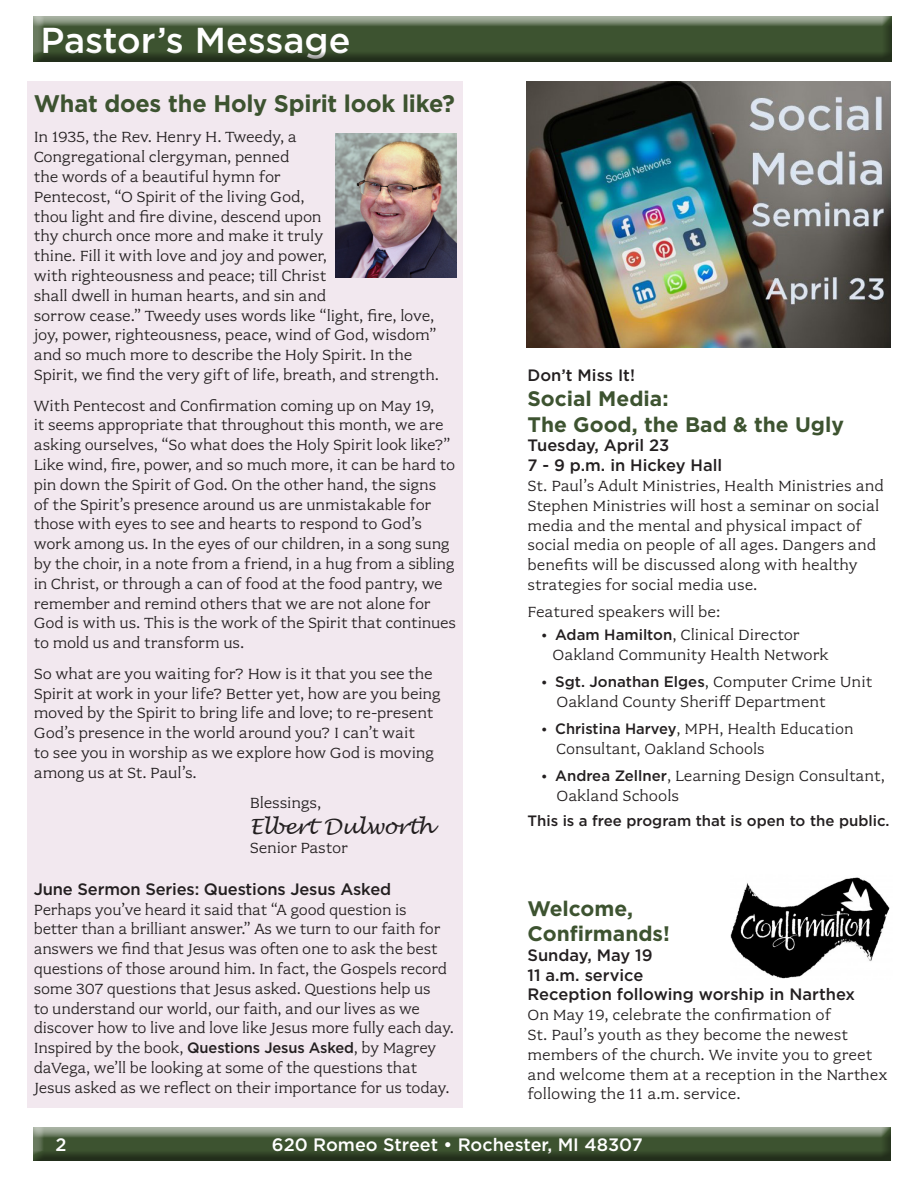
<style>
.page{position:relative;width:918px;height:1188px;background:#fff}
.page>*{position:absolute;margin:0;border:0;box-sizing:border-box;transform-origin:0 0}
.t1{font:500 36px "Gotham";color:#fff}
.t2{font:700 24px "Gotham";letter-spacing:-.01em;color:#3d5330}
.t3{font:700 21px "Gotham";color:#3d5330}
.t4{font:italic 21px "Lucida Handwriting";letter-spacing:-.01em;color:#231f20}
.t5{font:500 18px "Gotham";color:#fff}
.t6{font:16.5px/19.8px "Fairplex Wide OT";letter-spacing:-.01em;color:#231f20}
.t7{font:16.5px/19.8px "Fairplex Wide OT";letter-spacing:-.01em;color:#231f20;scale:.95 1}
.t8{font:500 16.5px "Gotham";color:#231f20}
.t9{font:500 15px "Gotham";color:#231f20}
.s1{font-family:"Gotham";font-weight:500;font-size:15px}
</style>
<div class="page">
<div style="left:29px;top:1126px;width:862px;height:34px;background:#a9b3a4"></div>
<div style="left:29px;top:1128px;width:862px;height:34px;background:#231f20;opacity:.5"></div>
<div style="left:31px;top:16px;width:861px;height:47px;background:#231f20;opacity:.5"></div>
<div style="left:27px;top:81px;width:436px;height:1027px;background:#f2e8ef"></div>
<img style="left:335px;top:134px;width:121px;height:144px">
<img style="left:526px;top:81px;width:365px;height:266px">
<img style="left:730px;top:877px;width:160px;height:102px">
<h1 class="t1" style="left:40px;top:17px;width:312px">Pastor’s Message</h1>
<p class="t2" style="left:34px;top:87px;width:423px">What does the Holy Spirit look like?</p>
<p class="t6" style="left:34px;top:127px;width:407px">In 1935, the Rev. Henry H. Tweedy, a<br>Congregational clergyman, penned<br>the words of a beautiful hymn for<br>Pentecost, “O Spirit of the living God,<br>thou light and fire divine, descend upon<br>thy church once more and make it truly<br>thine. Fill it with love and joy and power,<br>with righteousness and peace; till Christ<br>shall dwell in human hearts, and sin and<br>sorrow cease.” Tweedy uses words like “light, fire, love, joy, power, righteousness, peace, wind of God, wisdom” and so much more to describe the Holy Spirit. In the Spirit, we find the very gift of life, breath, and strength.</p>
<p class="t6" style="left:34px;top:396px;width:424px">With Pentecost and Confirmation coming up on May 19,<br>it seems appropriate that throughout this month, we are asking ourselves, “So what does the Holy Spirit look like?” Like wind, fire, power, and so much more, it can be hard to pin down the Spirit of God. On the other hand, the signs<br>of the Spirit’s presence around us are unmistakable for those with eyes to see and hearts to respond to God’s work among us. In the eyes of our children, in a song sung by the choir, in a note from a friend, in a hug from a sibling in Christ, or through a can of food at the food pantry, we remember and remind others that we are not alone for God is with us. This is the work of the Spirit that continues to mold us and transform us.</p>
<p class="t6" style="left:34px;top:664px;width:409px">So what are you waiting for? How is it that you see the Spirit at work in your life? Better yet, how are you being moved by the Spirit to bring life and love; to re-present God’s presence in the world around you? I can’t wait<br>to see you in worship as we explore how God is moving among us at St. Paul’s.</p>
<p class="t6" style="left:250px;top:793px;width:73px">Blessings,</p>
<p class="t4" style="left:250px;top:813px;width:185px">Elbert Dulworth</p>
<p class="t6" style="left:250px;top:838px;width:100px">Senior Pastor</p>
<p class="t8" style="left:34px;top:878px;width:359px">June Sermon Series: Questions Jesus Asked</p>
<p class="t7" style="left:34px;top:900px;width:444px">Perhaps you’ve heard it said that “A good question is better than a brilliant answer.” As we turn to our faith for answers we find that Jesus was often one to ask the best questions of those around him. In fact, the Gospels record some 307 questions that Jesus asked. Questions help us<br>to understand our world, our faith, and our lives as we discover how to live and love like Jesus more fully each day.<br>Inspired by the book, <span class="s1">Questions Jesus Asked</span>, by Magrey daVega, we’ll be looking at some of the questions that Jesus asked as we reflect on their importance for us today.</p>
<p class="t8" style="left:528px;top:365px;width:109px">Don’t Miss It!</p>
<p class="t3" style="left:528px;top:385px;width:143px">Social Media:</p>
<p class="t3" style="left:528px;top:410px;width:318px">The Good, the Bad &amp; the Ugly</p>
<p class="t8" style="left:528px;top:435px;width:143px">Tuesday, April 23</p>
<p class="t8" style="left:528px;top:455px;width:196px">7 - 9 p.m. in Hickey Hall</p>
<p class="t6" style="left:528px;top:476px;width:358px">St. Paul’s Adult Ministries, Health Ministries and Stephen Ministries will host a seminar on social media and the mental and physical impact of social media on people of all ages. Dangers and benefits will be discussed along with healthy strategies for social media use.</p>
<p class="t6" style="left:528px;top:602px;width:194px">Featured speakers will be:</p>
<p class="t6" style="left:541px;top:625px;width:260px">• <span class="s1">Adam Hamilton</span>, Clinical Director</p>
<p class="t6" style="left:553px;top:645px;width:277px">Oakland Community Health Network</p>
<p class="t6" style="left:541px;top:672px;width:333px">• <span class="s1">Sgt. Jonathan Elges</span>, Computer Crime Unit</p>
<p class="t6" style="left:557px;top:692px;width:271px">Oakland County Sheriff Department</p>
<p class="t6" style="left:541px;top:719px;width:314px">• <span class="s1">Christina Harvey</span>, MPH, Health Education</p>
<p class="t6" style="left:556px;top:739px;width:210px">Consultant, Oakland Schools</p>
<p class="t6" style="left:541px;top:766px;width:346px">• <span class="s1">Andrea Zellner</span>, Learning Design Consultant,</p>
<p class="t6" style="left:557px;top:786px;width:124px">Oakland Schools</p>
<p class="t9" style="left:528px;top:811px;width:364px">This is a free program that is open to the public.</p>
<p class="t3" style="left:528px;top:894px;width:107px">Welcome,</p>
<p class="t3" style="left:528px;top:920px;width:144px">Confirmands!</p>
<p class="t8" style="left:528px;top:944px;width:127px">Sunday, May 19</p>
<p class="t8" style="left:528px;top:964px;width:117px">11 a.m. service</p>
<p class="t8" style="left:528px;top:984px;width:329px">Reception following worship in Narthex</p>
<p class="t6" style="left:528px;top:1005px;width:361px">On May 19, celebrate the confirmation of<br>St. Paul’s youth as they become the newest members of the church. We invite you to greet and welcome them at a reception in the Narthex following the 11 a.m. service.</p>
<p class="t5" style="left:55px;top:1133px;width:13px">2</p>
<p class="t5" style="left:272px;top:1133px;width:372px">620 Romeo Street • Rochester, MI 48307</p>
</div>
